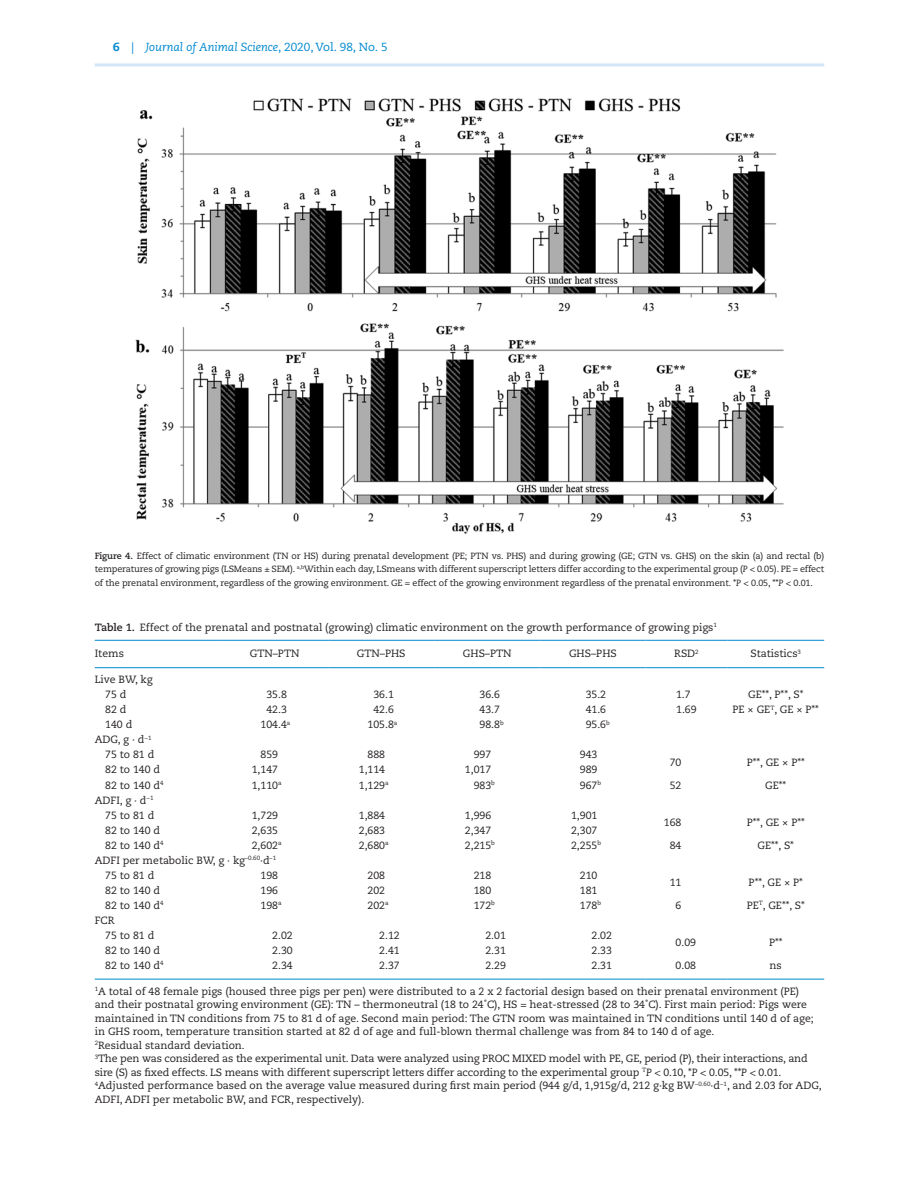
<style>
.page{position:relative;width:919px;height:1187px;background:#fff}
.page>*{position:absolute;margin:0;border:0;box-sizing:border-box;transform-origin:0 0}
.t1{font:italic 11.7px "Caecilia LT Std";color:#0089cf}
.t2{font:10.5px/13.5px "Caecilia LT Std";color:#231f20}
.t3{font:9px/13.5px "Caecilia LT Std";letter-spacing:-.015em;color:#231f20;text-align:justify}
.s1{font-weight:800;font-style:normal}
.s2{font-style:normal}
.s3{font-weight:700}
.s4{font-style:italic}
.s5{font-family:"Gandhari Unicode"}
</style>
<div class="page">
<hr style="left:95px;top:63px;width:729px;height:3px;background:#d4e6f6">
<hr style="left:95px;top:640px;width:126px;height:1px;background:#0089cf">
<hr style="left:95px;top:667px;width:126px;height:1px;background:#0089cf">
<hr style="left:221px;top:640px;width:107px;height:1px;background:#0089cf">
<hr style="left:221px;top:667px;width:107px;height:1px;background:#0089cf">
<hr style="left:328px;top:640px;width:106px;height:1px;background:#0089cf">
<hr style="left:328px;top:667px;width:106px;height:1px;background:#0089cf">
<hr style="left:434px;top:640px;width:106px;height:1px;background:#0089cf">
<hr style="left:434px;top:667px;width:106px;height:1px;background:#0089cf">
<hr style="left:540px;top:640px;width:105px;height:1px;background:#0089cf">
<hr style="left:540px;top:667px;width:105px;height:1px;background:#0089cf">
<hr style="left:645px;top:640px;width:82px;height:1px;background:#0089cf">
<hr style="left:645px;top:667px;width:82px;height:1px;background:#0089cf">
<hr style="left:727px;top:640px;width:97px;height:1px;background:#0089cf">
<hr style="left:727px;top:667px;width:97px;height:1px;background:#0089cf">
<hr style="left:95px;top:978px;width:126px;height:1px;background:#0089cf">
<hr style="left:221px;top:978px;width:107px;height:1px;background:#0089cf">
<hr style="left:328px;top:978px;width:106px;height:1px;background:#0089cf">
<hr style="left:434px;top:978px;width:106px;height:1px;background:#0089cf">
<hr style="left:540px;top:978px;width:105px;height:1px;background:#0089cf">
<hr style="left:645px;top:978px;width:82px;height:1px;background:#0089cf">
<hr style="left:727px;top:978px;width:97px;height:1px;background:#0089cf">
<img style="left:135px;top:98px;width:649px;height:436px">
<p class="t1" style="left:113px;top:41px;width:276px"><span class="s1">6</span> <span class="s2">|</span> Journal of Animal Science<span class="s2">, 2020, Vol. 98, No. 5</span></p>
<p class="t3" style="left:95px;top:549px;width:731px"><span class="s3">Figure 4.</span> Effect of climatic environment (TN or HS) during prenatal development (PE; PTN vs. PHS) and during growing (GE; GTN vs. GHS) on the skin (a) and rectal (b) temperatures of growing pigs (LSMeans ± SEM). <sup>a,b</sup>Within each day, LSmeans with different superscript letters differ according to the experimental group (<span class="s4">P</span> &lt; 0.05). PE = effect of the prenatal environment, regardless of the growing environment. GE = effect of the growing environment regardless of the prenatal environment. *<span class="s4">P</span> &lt; 0.05, **<span class="s4">P</span> &lt; 0.01.</p>
<p class="t2" style="left:95px;top:620px;width:623px"><span class="s3">Table 1.</span> Effect of the prenatal and postnatal (growing) climatic environment on the growth performance of growing pigs<sup>1</sup></p>
<p class="t2" style="left:95px;top:647px;width:31px">Items</p>
<p class="t2" style="left:250px;top:647px;width:51px">GTN–PTN</p>
<p class="t2" style="left:357px;top:647px;width:50px">GTN–PHS</p>
<p class="t2" style="left:463px;top:647px;width:50px">GHS–PTN</p>
<p class="t2" style="left:569px;top:647px;width:49px">GHS–PHS</p>
<p class="t2" style="left:674px;top:647px;width:26px">RSD<sup>2</sup></p>
<p class="t2" style="left:750px;top:647px;width:52px">Statistics<sup>3</sup></p>
<p class="t2" style="left:105px;top:672px;width:49px;line-height:15px;text-indent:-11px">Live BW, kg<br>75 d</p>
<p class="t2" style="left:266px;top:688px;width:22px">35.8</p>
<p class="t2" style="left:373px;top:688px;width:22px">36.1</p>
<p class="t2" style="left:479px;top:688px;width:22px">36.6</p>
<p class="t2" style="left:585px;top:688px;width:22px">35.2</p>
<p class="t2" style="left:676px;top:688px;width:16px">1.7</p>
<p class="t2" style="left:732px;top:687px;width:88px;line-height:15px;text-align:center">GE**, P**, S*<br>PE <span class="s5">×</span> GE<sup>T</sup>, GE <span class="s5">×</span> P**</p>
<p class="t2" style="left:105px;top:703px;width:23px">82 d</p>
<p class="t2" style="left:266px;top:703px;width:22px">42.3</p>
<p class="t2" style="left:373px;top:703px;width:22px">42.6</p>
<p class="t2" style="left:479px;top:703px;width:22px">43.7</p>
<p class="t2" style="left:585px;top:703px;width:22px">41.6</p>
<p class="t2" style="left:676px;top:703px;width:22px">1.69</p>
<p class="t2" style="left:105px;top:718px;width:29px">140 d</p>
<p class="t2" style="left:260px;top:718px;width:31px">104.4<sup>a</sup></p>
<p class="t2" style="left:367px;top:718px;width:31px">105.8<sup>a</sup></p>
<p class="t2" style="left:479px;top:718px;width:26px">98.8<sup>b</sup></p>
<p class="t2" style="left:585px;top:718px;width:26px">95.6<sup>b</sup></p>
<p class="t2" style="left:95px;top:732px;width:61px;line-height:15px;text-align:right">ADG, g · d<sup>−1<br></sup>75 to 81 d</p>
<p class="t2" style="left:260px;top:748px;width:19px">859</p>
<p class="t2" style="left:367px;top:748px;width:19px">888</p>
<p class="t2" style="left:473px;top:748px;width:19px">997</p>
<p class="t2" style="left:579px;top:748px;width:19px">943</p>
<p class="t2" style="left:669px;top:755px;width:13px">70</p>
<p class="t2" style="left:746px;top:755px;width:59px">P**, GE <span class="s5">×</span> P**</p>
<p class="t2" style="left:105px;top:763px;width:56px">82 to 140 d</p>
<p class="t2" style="left:252px;top:763px;width:28px">1,147</p>
<p class="t2" style="left:359px;top:763px;width:28px">1,114</p>
<p class="t2" style="left:465px;top:763px;width:28px">1,017</p>
<p class="t2" style="left:579px;top:763px;width:19px">989</p>
<p class="t2" style="left:105px;top:778px;width:60px">82 to 140 d<sup>4</sup></p>
<p class="t2" style="left:252px;top:778px;width:31px">1,110<sup>a</sup></p>
<p class="t2" style="left:359px;top:778px;width:31px">1,129<sup>a</sup></p>
<p class="t2" style="left:473px;top:778px;width:23px">983<sup>b</sup></p>
<p class="t2" style="left:580px;top:778px;width:23px">967<sup>b</sup></p>
<p class="t2" style="left:669px;top:778px;width:13px">52</p>
<p class="t2" style="left:765px;top:778px;width:22px">GE**</p>
<p class="t2" style="left:95px;top:792px;width:61px;line-height:15px;text-align:right">ADFI, g · d<sup>−1<br></sup>75 to 81 d</p>
<p class="t2" style="left:252px;top:808px;width:28px">1,729</p>
<p class="t2" style="left:359px;top:808px;width:28px">1,884</p>
<p class="t2" style="left:465px;top:808px;width:28px">1,996</p>
<p class="t2" style="left:571px;top:808px;width:28px">1,901</p>
<p class="t2" style="left:664px;top:815px;width:19px">168</p>
<p class="t2" style="left:746px;top:815px;width:59px">P**, GE <span class="s5">×</span> P**</p>
<p class="t2" style="left:105px;top:823px;width:56px">82 to 140 d</p>
<p class="t2" style="left:252px;top:823px;width:28px">2,635</p>
<p class="t2" style="left:359px;top:823px;width:28px">2,683</p>
<p class="t2" style="left:465px;top:823px;width:28px">2,347</p>
<p class="t2" style="left:571px;top:823px;width:28px">2,307</p>
<p class="t2" style="left:105px;top:838px;width:60px">82 to 140 d<sup>4</sup></p>
<p class="t2" style="left:252px;top:838px;width:31px">2,602<sup>a</sup></p>
<p class="t2" style="left:359px;top:838px;width:31px">2,680<sup>a</sup></p>
<p class="t2" style="left:465px;top:838px;width:31px">2,215<sup>b</sup></p>
<p class="t2" style="left:571px;top:838px;width:31px">2,255<sup>b</sup></p>
<p class="t2" style="left:669px;top:838px;width:13px">84</p>
<p class="t2" style="left:757px;top:838px;width:38px">GE**, S*</p>
<p class="t2" style="left:105px;top:852px;width:172px;line-height:15px;text-indent:-11px">ADFI per metabolic BW, g · kg<sup>–0.60</sup>·d<sup>–1<br></sup>75 to 81 d</p>
<p class="t2" style="left:260px;top:868px;width:19px">198</p>
<p class="t2" style="left:367px;top:868px;width:19px">208</p>
<p class="t2" style="left:473px;top:868px;width:19px">218</p>
<p class="t2" style="left:579px;top:868px;width:19px">210</p>
<p class="t2" style="left:669px;top:875px;width:13px">11</p>
<p class="t2" style="left:748px;top:875px;width:56px">P**, GE <span class="s5">×</span> P*</p>
<p class="t2" style="left:105px;top:883px;width:56px">82 to 140 d</p>
<p class="t2" style="left:260px;top:883px;width:19px">196</p>
<p class="t2" style="left:367px;top:883px;width:19px">202</p>
<p class="t2" style="left:473px;top:883px;width:19px">180</p>
<p class="t2" style="left:579px;top:883px;width:19px">181</p>
<p class="t2" style="left:105px;top:898px;width:60px">82 to 140 d<sup>4</sup></p>
<p class="t2" style="left:260px;top:898px;width:23px">198<sup>a</sup></p>
<p class="t2" style="left:367px;top:898px;width:23px">202<sup>a</sup></p>
<p class="t2" style="left:473px;top:898px;width:23px">172<sup>b</sup></p>
<p class="t2" style="left:580px;top:898px;width:23px">178<sup>b</sup></p>
<p class="t2" style="left:675px;top:898px;width:7px">6</p>
<p class="t2" style="left:746px;top:898px;width:59px">PE<sup>T</sup>, GE**, S*</p>
<p class="t2" style="left:105px;top:912px;width:51px;line-height:15px;text-indent:-10px">FCR<br>75 to 81 d</p>
<p class="t2" style="left:272px;top:928px;width:22px">2.02</p>
<p class="t2" style="left:379px;top:928px;width:22px">2.12</p>
<p class="t2" style="left:485px;top:928px;width:22px">2.01</p>
<p class="t2" style="left:591px;top:928px;width:22px">2.02</p>
<p class="t2" style="left:675px;top:935px;width:22px">0.09</p>
<p class="t2" style="left:769px;top:935px;width:15px">P**</p>
<p class="t2" style="left:105px;top:943px;width:56px">82 to 140 d</p>
<p class="t2" style="left:272px;top:943px;width:22px">2.30</p>
<p class="t2" style="left:379px;top:943px;width:22px">2.41</p>
<p class="t2" style="left:485px;top:943px;width:22px">2.31</p>
<p class="t2" style="left:591px;top:943px;width:22px">2.33</p>
<p class="t2" style="left:105px;top:958px;width:60px">82 to 140 d<sup>4</sup></p>
<p class="t2" style="left:272px;top:958px;width:22px">2.34</p>
<p class="t2" style="left:379px;top:958px;width:22px">2.37</p>
<p class="t2" style="left:485px;top:958px;width:22px">2.29</p>
<p class="t2" style="left:591px;top:958px;width:22px">2.31</p>
<p class="t2" style="left:675px;top:958px;width:22px">0.08</p>
<p class="t2" style="left:769px;top:958px;width:14px">ns</p>
<p class="t2" style="left:95px;top:984px;width:728px"><sup>1</sup>A total of 48 female pigs (housed three pigs per pen) were distributed to a 2 x 2 factorial design based on their prenatal environment (PE)<br>and their postnatal growing environment (GE): TN – thermoneutral (18 to 24˚C), HS = heat-stressed (28 to 34˚C). First main period: Pigs were maintained in TN conditions from 75 to 81 d of age. Second main period: The GTN room was maintained in TN conditions until 140 d of age; in GHS room, temperature transition started at 82 d of age and full-blown thermal challenge was from 84 to 140 d of age.<br><sup>2</sup>Residual standard deviation.<br><sup>3</sup>The pen was considered as the experimental unit. Data were analyzed using PROC MIXED model with PE, GE, period (P), their interactions, and sire (S) as fixed effects. LS means with different superscript letters differ according to the experimental group <sup>T</sup><span class="s4">P</span> &lt; 0.10, *<span class="s4">P</span> &lt; 0.05, **<span class="s4">P</span> &lt; 0.01.<br><sup>4</sup>Adjusted performance based on the average value measured during first main period (944 g/d, 1,915g/d, 212 g·kg BW<sup>−0.60</sup>·d<sup>−1</sup>, and 2.03 for ADG, ADFI, ADFI per metabolic BW, and FCR, respectively).</p>
</div>
